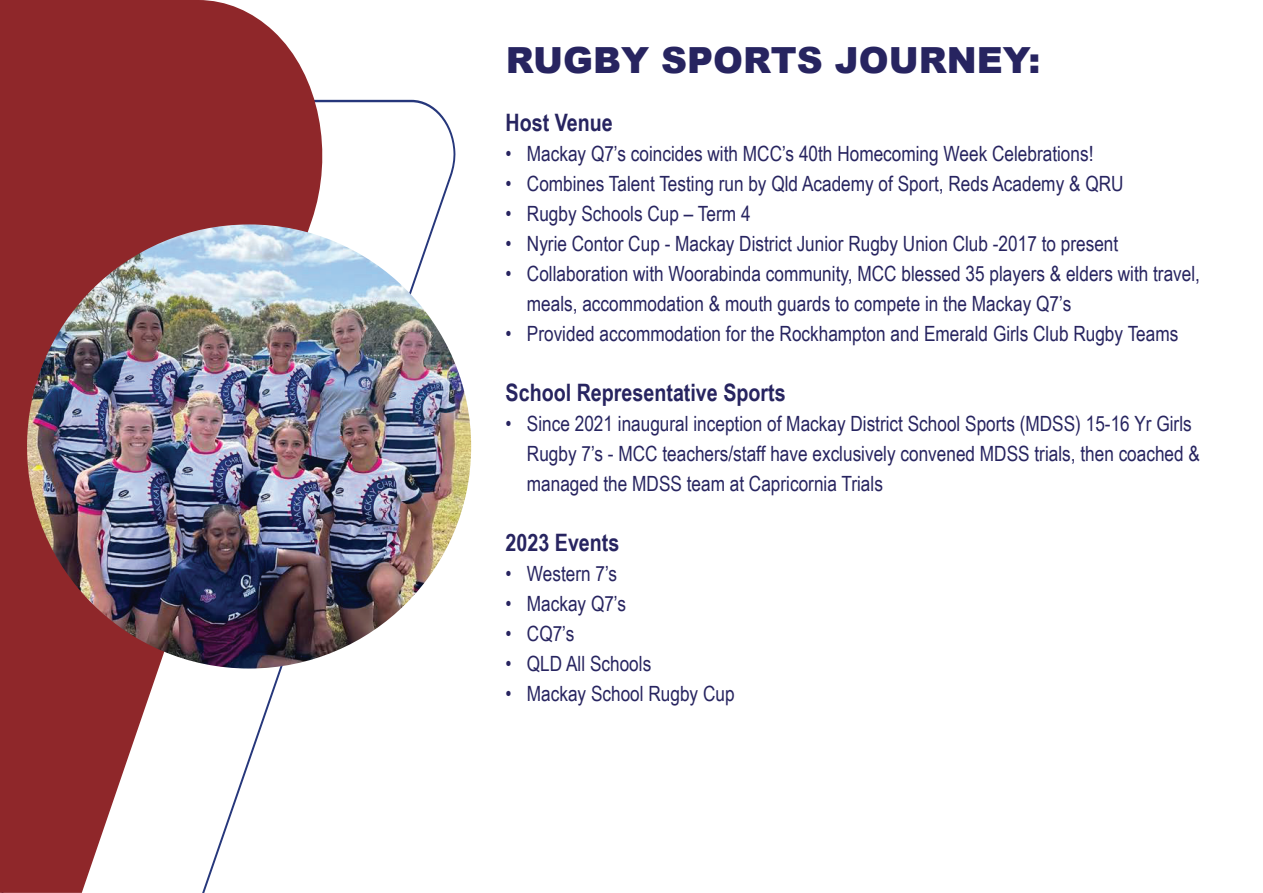
<style>
.page{position:relative;width:1263px;height:893px;background:#fff}
.page>*{position:absolute;margin:0;border:0;box-sizing:border-box;transform-origin:0 0}
.t1{font:900 36px "Arial";color:#272460}
.t2{font:700 24px "Arial Narrow";color:#272460}
.t3{font:21px/30px "Arial Narrow";color:#272460}
</style>
<div class="page">
<svg style="left:0;top:0;width:334px;height:893px;fill:#8f272a"></svg>
<img style="left:27px;top:224px;width:444px;height:444px;border-radius:50%">
<h1 class="t1" style="left:506px;top:34px;width:536px">RUGBY SPORTS JOURNEY:</h1>
<p class="t2" style="left:506px;top:109px;width:109px">Host Venue</p>
<p class="t3" style="left:506px;top:139px;width:589px">• Mackay Q7’s coincides with MCC’s 40th Homecoming Week Celebrations!</p>
<p class="t3" style="left:506px;top:169px;width:619px">• Combines Talent Testing run by Qld Academy of Sport, Reds Academy &amp; QRU</p>
<p class="t3" style="left:506px;top:199px;width:246px">• Rugby Schools Cup – Term 4</p>
<p class="t3" style="left:506px;top:229px;width:614px">• Nyrie Contor Cup - Mackay District Junior Rugby Union Club -2017 to present</p>
<p class="t3" style="left:527px;top:259px;width:675px;text-indent:-21px">• Collaboration with Woorabinda community, MCC blessed 35 players &amp; elders with travel, meals, accommodation &amp; mouth guards to compete in the Mackay Q7’s</p>
<p class="t3" style="left:506px;top:319px;width:674px">• Provided accommodation for the Rockhampton and Emerald Girls Club Rugby Teams</p>
<p class="t2" style="left:506px;top:379px;width:281px">School Representative Sports</p>
<p class="t3" style="left:527px;top:409px;width:675px;text-indent:-21px">• Since 2021 inaugural inception of Mackay District School Sports (MDSS) 15-16 Yr Girls<br>Rugby 7’s - MCC teachers/staff have exclusively convened MDSS trials, then coached &amp; managed the MDSS team at Capricornia Trials</p>
<p class="t2" style="left:506px;top:529px;width:115px">2023 Events</p>
<p class="t3" style="left:506px;top:559px;width:113px">• Western 7’s</p>
<p class="t3" style="left:506px;top:589px;width:122px">• Mackay Q7’s</p>
<p class="t3" style="left:506px;top:619px;width:70px">• CQ7’s</p>
<p class="t3" style="left:506px;top:649px;width:147px">• QLD All Schools</p>
<p class="t3" style="left:506px;top:679px;width:230px">• Mackay School Rugby Cup</p>
</div>
